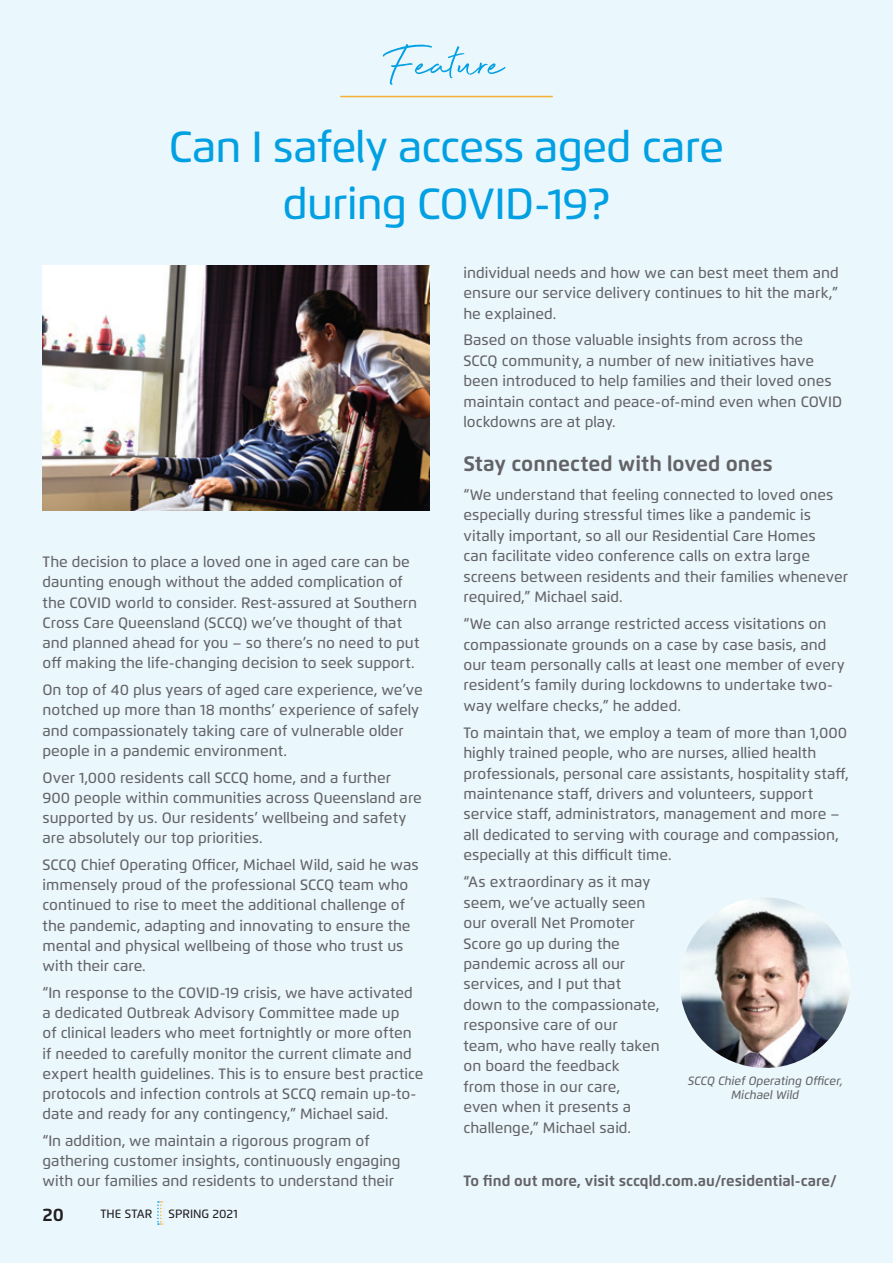
<style>
.page{position:relative;width:893px;height:1263px;background:#eaf7fd}
.page>*{position:absolute;margin:0;border:0;box-sizing:border-box;transform-origin:0 0}
.t1{font:54px "Beyond Infinity";color:#00a0e2}
.t2{font:500 43.5px/57px "Flexo";letter-spacing:-.02em;color:#00a0e2;text-align:center}
.t3{font:700 21px "Flexo";color:#636366}
.t4{font:700 18px "Flexo";color:#231f20}
.t5{font:500 15px/20.4px "Flexo";color:#636366}
.t6{font:700 15px "Flexo";color:#636366}
.t7{font:italic 500 12px/14.4px "Flexo";color:#636366;text-align:center}
.t8{font:500 12px "Flexo";color:#231f20}
</style>
<div class="page">
<hr style="left:340px;top:96px;width:213px;height:1px;background:#f7b234">
<img style="left:43px;top:266px;width:386px;height:244px">
<img style="left:680px;top:897px;width:170px;height:171px;border-radius:85px">
<svg style="left:157px;top:1201px;width:8px;height:24px"></svg>
<h1 class="t1" style="left:389px;top:32px;width:116px">Feature</h1>
<h2 class="t2" style="left:169px;top:118px;width:557px">Can I safely access aged care during COVID-19?</h2>
<p class="t5" style="left:43px;top:552px;width:378px">The decision to place a loved one in aged care can be daunting enough without the added complication of the COVID world to consider. Rest-assured at Southern Cross Care Queensland (SCCQ) we’ve thought of that and planned ahead for you – so there’s no need to put off making the life-changing decision to seek support.</p>
<p class="t5" style="left:43px;top:680px;width:382px">On top of 40 plus years of aged care experience, we’ve notched up more than 18 months’ experience of safely and compassionately taking care of vulnerable older people in a pandemic environment.</p>
<p class="t5" style="left:43px;top:767px;width:381px">Over 1,000 residents call SCCQ home, and a further 900 people within communities across Queensland are supported by us. Our residents’ wellbeing and safety are absolutely our top priorities.</p>
<p class="t5" style="left:43px;top:854px;width:378px">SCCQ Chief Operating Officer, Michael Wild, said he was immensely proud of the professional SCCQ team who continued to rise to meet the additional challenge of the pandemic, adapting and innovating to ensure the mental and physical wellbeing of those who trust us with their care.</p>
<p class="t5" style="left:43px;top:982px;width:382px">“In response to the COVID-19 crisis, we have activated a dedicated Outbreak Advisory Committee made up<br>of clinical leaders who meet fortnightly or more often if needed to carefully monitor the current climate and expert health guidelines. This is to ensure best practice protocols and infection controls at SCCQ remain up-to&shy;date and ready for any contingency,” Michael said.</p>
<p class="t5" style="left:43px;top:1130px;width:360px">“In addition, we maintain a rigorous program of gathering customer insights, continuously engaging with our families and residents to understand their</p>
<p class="t4" style="left:43px;top:1203px;width:23px">20</p>
<p class="t8" style="left:100px;top:1206px;width:54px">THE STAR</p>
<p class="t8" style="left:169px;top:1206px;width:71px">SPRING 2021</p>
<p class="t5" style="left:463px;top:262px;width:377px;text-align:justify">individual needs and how we can best meet them and ensure our service delivery continues to hit the mark,” he explained.</p>
<p class="t5" style="left:463px;top:330px;width:380px">Based on those valuable insights from across the<br>SCCQ community, a number of new initiatives have been introduced to help families and their loved ones maintain contact and peace-of-mind even when COVID lockdowns are at play.</p>
<h3 class="t3" style="left:463px;top:451px;width:311px">Stay connected with loved ones</h3>
<p class="t5" style="left:463px;top:484px;width:386px">“We understand that feeling connected to loved ones especially during stressful times like a pandemic is vitally important, so all our Residential Care Homes<br>can facilitate video conference calls on extra large screens between residents and their families whenever required,” Michael said.</p>
<p class="t5" style="left:463px;top:614px;width:383px">“We can also arrange restricted access visitations on compassionate grounds on a case by case basis, and our team personally calls at least one member of every resident’s family during lockdowns to undertake two&shy;way welfare checks,” he added.</p>
<p class="t5" style="left:463px;top:722px;width:387px">To maintain that, we employ a team of more than 1,000 highly trained people, who are nurses, allied health professionals, personal care assistants, hospitality staff, maintenance staff, drivers and volunteers, support service staff, administrators, management and more – all dedicated to serving with courage and compassion, especially at this difficult time.</p>
<p class="t5" style="left:463px;top:872px;width:198px">“As extraordinary as it may seem, we’ve actually seen our overall Net Promoter<br>Score go up during the pandemic across all our services, and I put that down to the compassionate, responsive care of our team, who have really taken on board the feedback<br>from those in our care,<br>even when it presents a challenge,” Michael said.</p>
<p class="t6" style="left:463px;top:1172px;width:375px">To find out more, visit sccqld.com.au/residential-care/</p>
<p class="t7" style="left:688px;top:1073px;width:156px">SCCQ Chief Operating Officer,<br>Michael Wild</p>
</div>
